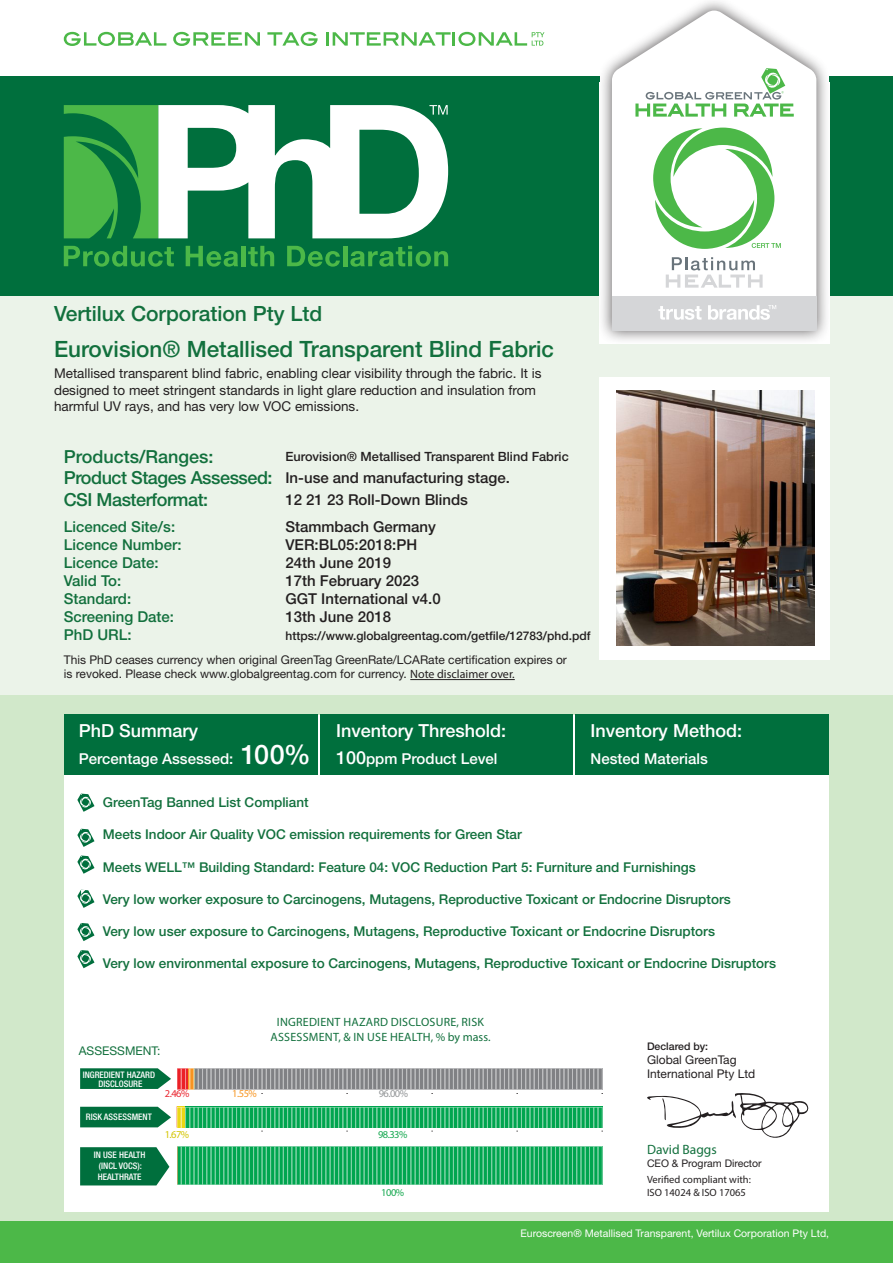
<style>
.page{position:relative;width:893px;height:1263px;background:#fff}
.page>*{position:absolute;margin:0;border:0;box-sizing:border-box;transform-origin:0 0}
.t1{font:500 27px "Helvetica Neue LT Std";color:#fff}
.t2{font:500 22.5px "Helvetica Neue LT Std";color:#12703d}
.t3{font:500 21px "Helvetica Neue LT Std";color:#12703d}
.t4{font:500 18px/21.6px "Helvetica Neue LT Std";letter-spacing:-.025em;color:#12703d}
.t5{font:500 18px "Helvetica Neue LT Std";color:#fff}
.t6{font:500 15px/18px "Helvetica Neue LT Std";color:#231f20}
.t7{font:500 15px/18px "Helvetica Neue LT Std";color:#12703d}
.t8{font:500 15px "Helvetica Neue LT Std";color:#fff}
.t9{font:500 13.5px "Helvetica Neue LT Std";color:#12703d}
.t10{font:13.5px/16.2px "Helvetica Neue LT Std";color:#231f20}
.t11{font:13.5px "Myriad Pro";color:#12703d}
.t12{font:500 12.75px "Helvetica Neue LT Std";color:#231f20}
.t13{font:12px/14.4px "Helvetica Neue LT Std";color:#231f20}
.t14{font:12px/14.4px "Myriad Pro";letter-spacing:.02em;color:#12703d;text-align:center}
.t15{font:500 12px "Helvetica Neue LT Std";color:#231f20}
.t16{font:12px "Helvetica Neue LT Std";color:#12703d}
.t17{font:10.5px "Helvetica Neue LT Std";color:#fff}
.t18{font:10.5px/12.6px "Myriad Pro";color:#231f20}
.t19{font:10.5px "Helvetica Neue LT Std";color:#231f20}
.t20{font:500 10.5px "Helvetica Neue LT Std";color:#231f20}
.t21{font:10.5px "Myriad Pro";letter-spacing:-.05em;color:#15a84f}
.t22{font:10.5px "Myriad Pro";color:#939698}
.t23{font:10.5px "Myriad Pro";color:#d3c501}
.t24{font:10.5px "Myriad Pro";color:#ea2731}
.t25{font:10.5px "Myriad Pro";color:#f79623}
.t26{font:500 condensed 9px/10.8px "Helvetica Neue LT Std";color:#fff;text-align:center}
.s1{font-family:"Myriad Pro"}
.s2{font-size:18px}
</style>
<div class="page">
<div style="left:0;top:695px;width:893px;height:541px;background:#d1e8ca"></div>
<div style="left:0;top:1221px;width:893px;height:42px;background:#4cb848"></div>
<div style="left:0;top:296px;width:893px;height:399px;background:#ebf3e9"></div>
<div style="left:65px;top:715px;width:764px;height:496px;background:#fff"></div>
<div style="left:0;top:77px;width:599px;height:219px;background:#006f3d"></div>
<div style="left:829px;top:77px;width:64px;height:219px;background:#006f3d"></div>
<div style="left:64px;top:715px;width:254px;height:60px;background:#006f3d"></div>
<div style="left:321px;top:715px;width:252px;height:60px;background:#006f3d"></div>
<div style="left:576px;top:715px;width:253px;height:60px;background:#006f3d"></div>
<hr style="left:410px;top:679px;width:105px;height:1px;background:#231f20">
<svg style="left:647px;top:1093px;width:162px;height:45px"></svg>
<svg style="left:194px;top:1068px;width:408px;height:21px;background:#959698"></svg>
<svg style="left:187px;top:1068px;width:7px;height:21px"></svg>
<svg style="left:177px;top:1068px;width:10px;height:21px"></svg>
<svg style="left:184px;top:1106px;width:418px;height:21px;background:#29b36a"></svg>
<svg style="left:177px;top:1106px;width:7px;height:21px"></svg>
<svg style="left:177px;top:1146px;width:425px;height:39px;background:#2bb36c"></svg>
<svg style="left:64px;top:246px;width:110px;height:21px"></svg>
<svg style="left:186px;top:246px;width:52px;height:21px"></svg>
<hr style="left:242px;top:246px;width:4px;height:20px;background:#4cb848">
<svg style="left:248px;top:246px;width:26px;height:20px"></svg>
<svg style="left:287px;top:246px;width:53px;height:21px"></svg>
<hr style="left:343px;top:246px;width:4px;height:20px;background:#4cb848">
<svg style="left:350px;top:246px;width:98px;height:21px"></svg>
<svg style="left:64px;top:105px;width:384px;height:133px"></svg>
<svg style="left:64px;top:32px;width:102px;height:14px"></svg>
<svg style="left:173px;top:32px;width:87px;height:14px"></svg>
<svg style="left:267px;top:32px;width:51px;height:14px"></svg>
<hr style="left:326px;top:32px;width:3px;height:14px;background:#4cb848">
<svg style="left:333px;top:32px;width:211px;height:14px"></svg>
<div style="left:599px;top:377px;width:230px;height:282px;background:#fff"></div>
<img style="left:617px;top:391px;width:198px;height:254px">
<svg style="left:80px;top:1147px;width:89px;height:38px;background:#12794b"></svg>
<svg style="left:80px;top:1068px;width:91px;height:21px;background:#167b4e"></svg>
<svg style="left:80px;top:1107px;width:91px;height:20px;background:#12794a"></svg>
<svg style="left:77px;top:794px;width:18px;height:18px"></svg>
<svg style="left:77px;top:829px;width:18px;height:18px"></svg>
<svg style="left:77px;top:890px;width:18px;height:18px"></svg>
<svg style="left:77px;top:923px;width:18px;height:18px"></svg>
<svg style="left:77px;top:950px;width:18px;height:18px"></svg>
<svg style="left:77px;top:855px;width:18px;height:19px"></svg>
<div style="left:598px;top:0;width:233px;height:345px;background:#231f20;opacity:.75"></div>
<svg style="left:612px;top:11px;width:204px;height:285px"></svg>
<div style="left:612px;top:296px;width:204px;height:34px;background:#d5d6d8"></div>
<svg style="left:658px;top:306px;width:44px;height:14px"></svg>
<svg style="left:708px;top:305px;width:68px;height:15px"></svg>
<svg style="left:635px;top:68px;width:159px;height:49px"></svg>
<svg style="left:666px;top:257px;width:97px;height:31px"></svg>
<svg style="left:653px;top:128px;width:128px;height:121px"></svg>
<h3 class="t3" style="left:54px;top:301px;width:270px">Vertilux Corporation Pty Ltd</h3>
<h2 class="t2" style="left:54px;top:336px;width:501px">Eurovision® Metallised Transparent Blind Fabric</h2>
<p class="t10" style="left:54px;top:365px;width:489px">Metallised transparent blind fabric, enabling clear visibility through the fabric. It is designed to meet stringent standards in light glare reduction and insulation from harmful UV rays, and has very low VOC emissions.</p>
<h3 class="t4" style="left:64px;top:445px;width:210px">Products/Ranges:<br>Product Stages Assessed:<br>CSI Masterformat:</h3>
<p class="t7" style="left:64px;top:518px;width:119px">Licenced Site/s:<br>Licence Number:<br>Licence Date:<br>Valid To:<br>Standard:<br>Screening Date:<br>PhD URL:</p>
<p class="t12" style="left:285px;top:448px;width:285px">Eurovision® Metallised Transparent Blind Fabric</p>
<p class="t6" style="left:285px;top:466px;width:226px;line-height:22.2px">In-use and manufacturing stage.<br>12 21 23 Roll-Down Blinds</p>
<p class="t6" style="left:285px;top:518px;width:157px">Stammbach Germany<br>VER:BL05:2018:PH<br>24th June 2019<br>17th February 2023<br>GGT International v4.0<br>13th June 2018</p>
<p class="t15" style="left:285px;top:629px;width:307px">https://www.globalgreentag.com/getfile/12783/phd.pdf</p>
<p class="t13" style="left:64px;top:652px;width:505px">This PhD ceases currency when original GreenTag GreenRate/LCARate certification expires or is revoked. Please check www.globalgreentag.com for currency. <span class="s1">Note disclaimer over.</span></p>
<h3 class="t5" style="left:79px;top:720px;width:121px">PhD Summary</h3>
<p class="t8" style="left:79px;top:750px;width:156px">Percentage Assessed:</p>
<h1 class="t1" style="left:241px;top:738px;width:71px">100%</h1>
<h3 class="t5" style="left:336px;top:720px;width:172px">Inventory Threshold:</h3>
<h3 class="t5" style="left:591px;top:720px;width:153px">Inventory Method:</h3>
<p class="t8" style="left:336px;top:749px;width:163px"><span class="s2">100</span>ppm Product Level</p>
<p class="t8" style="left:591px;top:750px;width:119px">Nested Materials</p>
<p class="t9" style="left:103px;top:794px;width:207px">GreenTag Banned List Compliant</p>
<p class="t9" style="left:103px;top:826px;width:420px">Meets Indoor Air Quality VOC emission requirements for Green Star</p>
<p class="t9" style="left:103px;top:859px;width:594px">Meets WELL™ Building Standard: Feature 04: VOC Reduction Part 5: Furniture and Furnishings</p>
<p class="t9" style="left:103px;top:891px;width:629px">Very low worker exposure to Carcinogens, Mutagens, Reproductive Toxicant or Endocrine Disruptors</p>
<p class="t9" style="left:103px;top:923px;width:614px">Very low user exposure to Carcinogens, Mutagens, Reproductive Toxicant or Endocrine Disruptors</p>
<p class="t9" style="left:103px;top:955px;width:675px">Very low environmental exposure to Carcinogens, Mutagens, Reproductive Toxicant or Endocrine Disruptors</p>
<p class="t16" style="left:79px;top:1043px;width:83px">ASSESSMENT:</p>
<p class="t14" style="left:271px;top:1015px;width:221px">INGREDIENT HAZARD DISCLOSURE, RISK<br>ASSESSMENT, &amp; IN USE HEALTH, % by mass.</p>
<p class="t26" style="left:83px;top:1070px;width:74px;line-height:9px">INGREDIENT HAZARD<br>DISCLOSURE</p>
<p class="t26" style="left:86px;top:1112px;width:67px">RISK ASSESSMENT</p>
<p class="t26" style="left:94px;top:1149px;width:53px">IN USE HEALTH (INCL VOCS):<br>HEALTHRATE</p>
<p class="t24" style="left:165px;top:1086px;width:26px">2.46%</p>
<p class="t25" style="left:232px;top:1086px;width:26px">1.55%</p>
<p class="t22" style="left:379px;top:1086px;width:31px">96.00%</p>
<p class="t23" style="left:165px;top:1128px;width:26px">1.67%</p>
<p class="t21" style="left:378px;top:1128px;width:31px">98.33%</p>
<p class="t21" style="left:381px;top:1186px;width:24px">100%</p>
<p class="t20" style="left:647px;top:1039px;width:63px">Declared by:</p>
<p class="t13" style="left:647px;top:1052px;width:110px">Global GreenTag<br>International Pty Ltd</p>
<p class="t11" style="left:647px;top:1141px;width:71px">David Baggs</p>
<p class="t19" style="left:647px;top:1156px;width:116px">CEO &amp; Program Director</p>
<p class="t18" style="left:647px;top:1173px;width:105px">Verified compliant with:<br>ISO 14024 &amp; ISO 17065</p>
<p class="t17" style="left:520px;top:1227px;width:310px">Euroscreen® Metallised Transparent, Vertilux Corporation Pty Ltd,</p>
</div>
